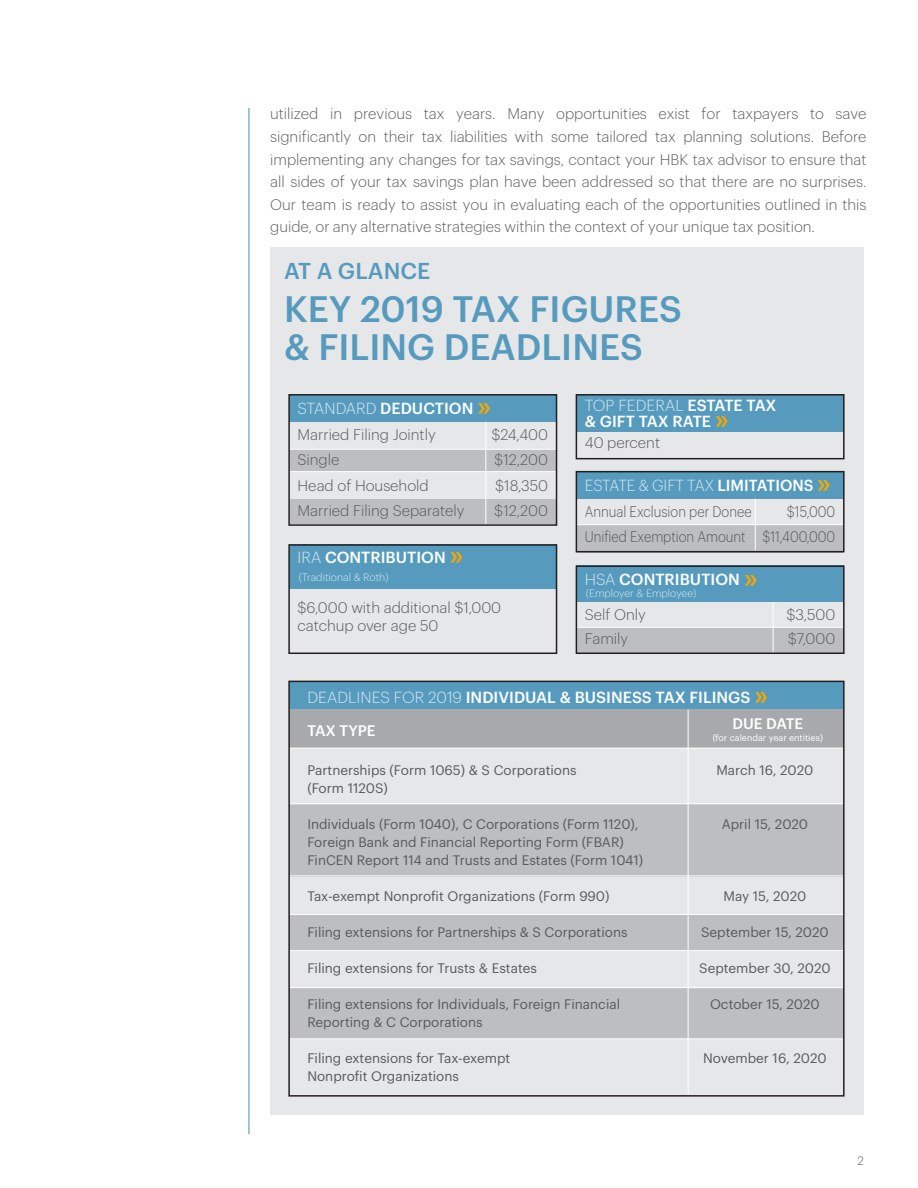
<style>
.page{position:relative;width:918px;height:1188px;background:#fff}
.page>*{position:absolute;margin:0;border:0;box-sizing:border-box;transform-origin:0 0}
.t1{font:500 36px/37.5px "Graphik";color:#569bbe}
.t2{font:500 22.5px "Graphik";color:#569bbe}
.t3{font:500 15.75px/15.8px "Graphik";color:#fff}
.t4{font:300 15.75px "Graphik";letter-spacing:-.01em;color:#d5e6ef}
.t5{font:300 15px/22.6px "Graphik";color:#5f6062;text-align:justify}
.t6{font:300 15px/18px "Graphik";color:#58595b}
.t7{font:300 15px/25.5px "Graphik";color:#58595b;text-align:right;scale:.88 1}
.t8{font:500 15px "Graphik";color:#fff}
.t9{font:13.5px/18px "Graphik";color:#58595b}
.t10{font:300 12px "Graphik";color:#5f6062}
.t11{font:300 10.5px "Graphik";color:#d5e6ef}
.t12{font:9px "Graphik";color:#fff}
.s1{font-weight:300;color:#d5e6ef}
.s2{font-size:29.25px;color:#f5a800}
.s3{font-weight:500;color:#fff}
.s4{font-weight:500;font-size:29.25px;color:#f5a800}
</style>
<div class="page">
<hr style="left:248px;top:108px;width:2px;height:1026px;background:#569bbe">
<div style="left:270px;top:247px;width:594px;height:867px;background:#e6e7e8"></div>
<div style="left:289px;top:394px;width:268px;height:28px;background:#569bbe"></div>
<div style="left:290px;top:449px;width:266px;height:23px;background:#bcbec0"></div>
<div style="left:290px;top:500px;width:266px;height:24px;background:#bcbec0"></div>
<hr style="left:290px;top:449px;width:266px;height:1px;background:#fff">
<hr style="left:290px;top:471px;width:266px;height:1px;background:#fff">
<hr style="left:485px;top:422px;width:1px;height:102px;background:#fff">
<div style="left:288px;top:394px;width:269px;height:132px;border:2px solid #231f20"></div>
<div style="left:576px;top:471px;width:268px;height:28px;background:#569bbe"></div>
<div style="left:577px;top:525px;width:266px;height:27px;background:#bcbec0"></div>
<hr style="left:577px;top:524px;width:266px;height:1px;background:#fff">
<hr style="left:755px;top:499px;width:1px;height:51px;background:#fff">
<div style="left:576px;top:471px;width:269px;height:81px;border:2px solid #231f20"></div>
<div style="left:576px;top:394px;width:268px;height:38px;background:#569bbe"></div>
<div style="left:576px;top:394px;width:269px;height:65px;border:2px solid #231f20"></div>
<div style="left:289px;top:544px;width:268px;height:45px;background:#569bbe"></div>
<div style="left:288px;top:544px;width:269px;height:110px;border:2px solid #231f20"></div>
<div style="left:290px;top:682px;width:553px;height:28px;background:#569bbe"></div>
<div style="left:577px;top:628px;width:266px;height:26px;background:#bcbec0"></div>
<div style="left:290px;top:709px;width:553px;height:39px;background:#a7a9ac"></div>
<div style="left:290px;top:804px;width:553px;height:72px;background:#bcbec0"></div>
<div style="left:290px;top:914px;width:553px;height:36px;background:#bcbec0"></div>
<div style="left:290px;top:988px;width:553px;height:51px;background:#bcbec0"></div>
<hr style="left:577px;top:627px;width:266px;height:1px;background:#fff">
<hr style="left:290px;top:748px;width:553px;height:1px;background:#fff">
<hr style="left:290px;top:803px;width:553px;height:1px;background:#fff">
<hr style="left:290px;top:876px;width:553px;height:1px;background:#fff">
<hr style="left:290px;top:914px;width:553px;height:1px;background:#fff">
<hr style="left:290px;top:950px;width:553px;height:1px;background:#fff">
<hr style="left:290px;top:987px;width:553px;height:1px;background:#fff">
<hr style="left:290px;top:1038px;width:553px;height:1px;background:#fff">
<hr style="left:773px;top:601px;width:1px;height:52px;background:#fff">
<hr style="left:688px;top:710px;width:1px;height:384px;background:#fff">
<div style="left:576px;top:565px;width:268px;height:37px;background:#569bbe"></div>
<div style="left:576px;top:565px;width:269px;height:89px;border:2px solid #231f20"></div>
<div style="left:288px;top:681px;width:557px;height:416px;border:2px solid #231f20"></div>
<p class="t5" style="left:270px;top:101px;width:598px">utilized in previous tax years. Many opportunities exist for taxpayers to save significantly on their tax liabilities with some tailored tax planning solutions. Before implementing any changes for tax savings, contact your HBK tax advisor to ensure that all sides of your tax savings plan have been addressed so that there are no surprises.<br>Our team is ready to assist you in evaluating each of the opportunities outlined in this guide, or any alternative strategies within the context of your unique tax position.</p>
<h2 class="t2" style="left:284px;top:254px;width:148px">AT A GLANCE</h2>
<h1 class="t1" style="left:284px;top:287px;width:400px">KEY 2019 TAX FIGURES &amp; FILING DEADLINES</h1>
<p class="t3" style="left:298px;top:399px;width:196px"><span class="s1">STANDARD</span> DEDUCTION <span class="s2">»</span></p>
<p class="t6" style="left:298px;top:424px;width:140px">Married Filing Jointly</p>
<p class="t6" style="left:491px;top:424px;width:58px">$24,400</p>
<p class="t6" style="left:298px;top:450px;width:43px">Single</p>
<p class="t6" style="left:494px;top:450px;width:55px">$12,200</p>
<p class="t6" style="left:298px;top:475px;width:133px">Head of Household</p>
<p class="t6" style="left:495px;top:475px;width:54px">$18,350</p>
<p class="t6" style="left:298px;top:501px;width:168px">Married Filing Separately</p>
<p class="t6" style="left:494px;top:501px;width:55px">$12,200</p>
<p class="t3" style="left:298px;top:548px;width:168px"><span class="s1">IRA</span> CONTRIBUTION <span class="s2">»</span></p>
<p class="t6" style="left:298px;top:598px;width:205px">$6,000 with additional $1,000 catchup over age 50</p>
<p class="t11" style="left:299px;top:570px;width:91px">(Traditional &amp; Roth)</p>
<p class="t3" style="left:585px;top:396px;width:193px"><span class="s1">TOP FEDERAL</span> ESTATE TAX &amp; GIFT TAX RATE <span class="s2">»</span></p>
<p class="t6" style="left:585px;top:432px;width:77px">40 percent</p>
<p class="t4" style="left:585px;top:474px;width:248px">ESTATE &amp; GIFT TAX <span class="s3">LIMITATIONS</span> <span class="s4">»</span></p>
<p class="t7" style="left:585px;top:497px;width:191px">Annual Exclusion per Donee</p>
<p class="t7" style="left:585px;top:497px;width:286px">$15,000<br>Unified Exemption Amount $11,400,000</p>
<p class="t3" style="left:585px;top:570px;width:175px"><span class="s1">HSA</span> CONTRIBUTION <span class="s2">»</span></p>
<p class="t6" style="left:585px;top:605px;width:63px">Self Only</p>
<p class="t6" style="left:787px;top:605px;width:50px">$3,500</p>
<p class="t6" style="left:585px;top:629px;width:45px">Family</p>
<p class="t6" style="left:788px;top:629px;width:49px">$7,000</p>
<p class="t11" style="left:586px;top:586px;width:112px">(Employer &amp; Employee)</p>
<p class="t3" style="left:307px;top:688px;width:463px"><span class="s1">DEADLINES FOR 2019</span> INDIVIDUAL &amp; BUSINESS TAX FILINGS <span class="s2">»</span></p>
<p class="t8" style="left:307px;top:719px;width:70px">TAX TYPE</p>
<p class="t9" style="left:307px;top:760px;width:271px">Partnerships (Form 1065) &amp; S Corporations (Form 1120S)</p>
<p class="t9" style="left:307px;top:814px;width:337px">Individuals (Form 1040), C Corporations (Form 1120),<br>Foreign Bank and Financial Reporting Form (FBAR)<br>FinCEN Report 114 and Trusts and Estates (Form 1041)</p>
<p class="t9" style="left:307px;top:886px;width:304px">Tax-exempt Nonprofit Organizations (Form 990)</p>
<p class="t9" style="left:307px;top:922px;width:322px">Filing extensions for Partnerships &amp; S Corporations</p>
<p class="t9" style="left:307px;top:958px;width:231px">Filing extensions for Trusts &amp; Estates</p>
<p class="t9" style="left:307px;top:994px;width:314px">Filing extensions for Individuals, Foreign Financial<br>Reporting &amp; C Corporations</p>
<p class="t9" style="left:307px;top:1048px;width:204px">Filing extensions for Tax-exempt<br>Nonprofit Organizations</p>
<p class="t8" style="left:732px;top:712px;width:73px">DUE DATE</p>
<p class="t12" style="left:713px;top:731px;width:112px">(for calendar year entities)</p>
<p class="t9" style="left:716px;top:760px;width:99px">March 16, 2020</p>
<p class="t9" style="left:722px;top:814px;width:88px">April 15, 2020</p>
<p class="t9" style="left:724px;top:886px;width:84px">May 15, 2020</p>
<p class="t9" style="left:701px;top:922px;width:129px">September 15, 2020</p>
<p class="t9" style="left:699px;top:958px;width:133px">September 30, 2020</p>
<p class="t9" style="left:710px;top:994px;width:111px">October 15, 2020</p>
<p class="t9" style="left:703px;top:1048px;width:125px">November 16, 2020</p>
<p class="t10" style="left:858px;top:1152px;width:8px">2</p>
</div>
